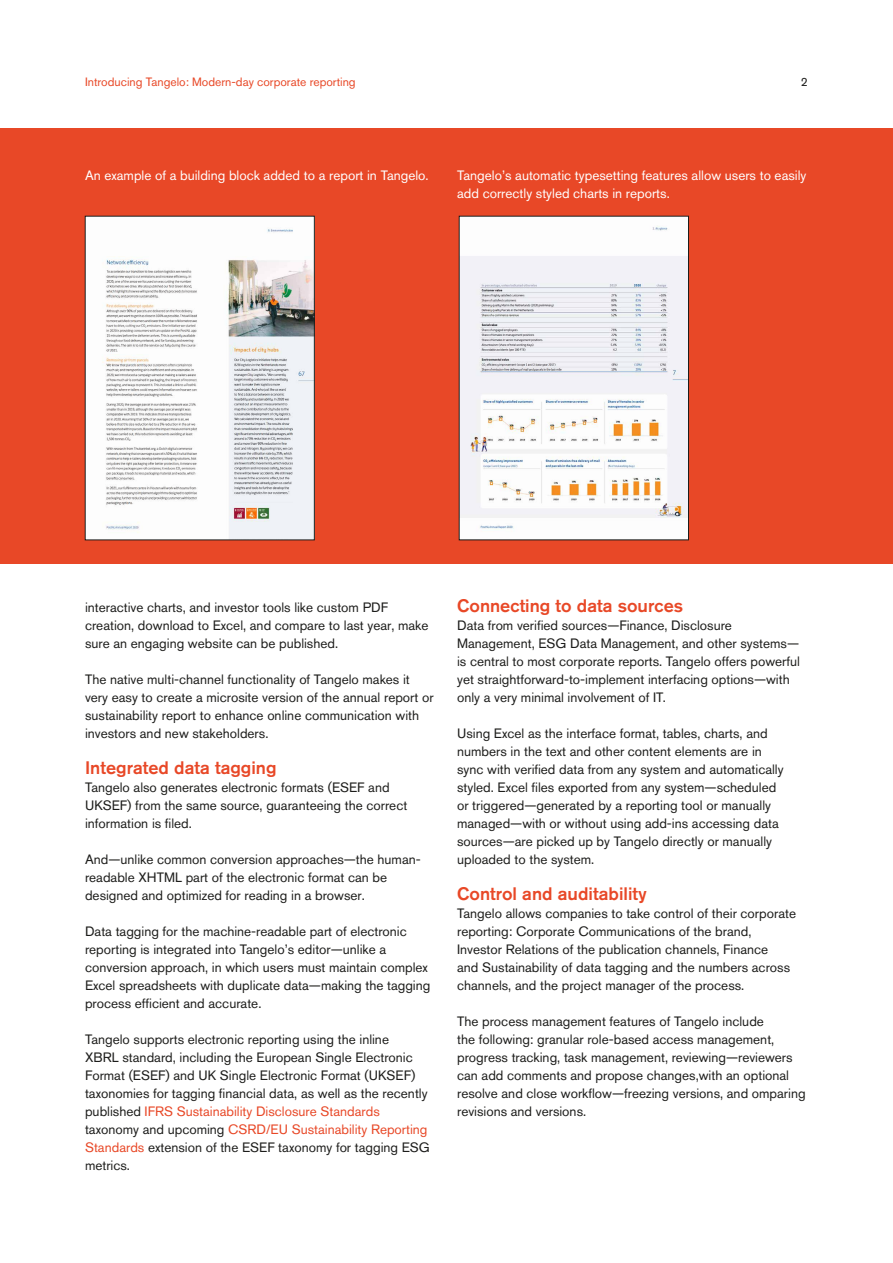
<style>
.page{position:relative;width:893px;height:1263px;background:#fff}
.page>*{position:absolute;margin:0;border:0;box-sizing:border-box;transform-origin:0 0}
.t1{font:500 18px "Akzidenz Grotesk BQ";color:#e84827}
.t2{font:13.5px/18px "Akzidenz Grotesk BQ";color:#1d1d1b}
.t3{font:13.5px/18px "Akzidenz Grotesk BQ";color:#fff}
.t4{font:12px "Akzidenz Grotesk BQ";color:#e84827}
.t5{font:12px "Akzidenz Grotesk BQ";color:#1d1d1b}
.s1{color:#e84827}
</style>
<div class="page">
<div style="left:0;top:128px;width:893px;height:435px;background:#e84827"></div>
<img style="left:87px;top:218px;width:225px;height:320px">
<img style="left:461px;top:218px;width:226px;height:320px">
<p class="t4" style="left:85px;top:75px;width:272px">Introducing Tangelo: Modern-day corporate reporting</p>
<p class="t5" style="left:801px;top:75px;width:8px">2</p>
<p class="t3" style="left:85px;top:166px;width:345px">An example of a building block added to a report in Tangelo.</p>
<p class="t3" style="left:457px;top:166px;width:351px">Tangelo’s automatic typesetting features allow users to easily add correctly styled charts in reports.</p>
<p class="t2" style="left:85px;top:598px;width:345px">interactive charts, and investor tools like custom PDF creation, download to Excel, and compare to last year, make sure an engaging website can be published.</p>
<p class="t2" style="left:85px;top:670px;width:350px">The native multi-channel functionality of Tangelo makes it very easy to create a microsite version of the annual report or sustainability report to enhance online communication with investors and new stakeholders.</p>
<h1 class="t1" style="left:85px;top:757px;width:193px">Integrated data tagging</h1>
<p class="t2" style="left:85px;top:778px;width:324px">Tangelo also generates electronic formats (ESEF and<br>UKSEF) from the same source, guaranteeing the correct information is filed.</p>
<p class="t2" style="left:85px;top:850px;width:337px">And—unlike common conversion approaches—the human&shy;readable XHTML part of the electronic format can be designed and optimized for reading in a browser.</p>
<p class="t2" style="left:85px;top:922px;width:347px">Data tagging for the machine-readable part of electronic reporting is integrated into Tangelo’s editor—unlike a conversion approach, in which users must maintain complex Excel spreadsheets with duplicate data—making the tagging process efficient and accurate.</p>
<p class="t2" style="left:85px;top:1030px;width:346px">Tangelo supports electronic reporting using the inline<br>XBRL standard, including the European Single Electronic Format (ESEF) and UK Single Electronic Format (UKSEF) taxonomies for tagging financial data, as well as the recently published <span class="s1">IFRS Sustainability Disclosure Standards </span>taxonomy and upcoming <span class="s1">CSRD/EU Sustainability Reporting Standards</span> extension of the ESEF taxonomy for tagging ESG metrics.</p>
<h1 class="t1" style="left:457px;top:595px;width:228px">Connecting to data sources</h1>
<p class="t2" style="left:457px;top:616px;width:344px">Data from verified sources—Finance, Disclosure Management, ESG Data Management, and other systems— is central to most corporate reports. Tangelo offers powerful yet straightforward-to-implement interfacing options—with only a very minimal involvement of IT.</p>
<p class="t2" style="left:457px;top:724px;width:328px">Using Excel as the interface format, tables, charts, and numbers in the text and other content elements are in sync with verified data from any system and automatically styled. Excel files exported from any system—scheduled or triggered—generated by a reporting tool or manually managed—with or without using add-ins accessing data sources—are picked up by Tangelo directly or manually uploaded to the system.</p>
<h1 class="t1" style="left:457px;top:883px;width:191px">Control and auditability</h1>
<p class="t2" style="left:457px;top:904px;width:340px">Tangelo allows companies to take control of their corporate reporting: Corporate Communications of the brand, Investor Relations of the publication channels, Finance<br>and Sustainability of data tagging and the numbers across channels, and the project manager of the process.</p>
<p class="t2" style="left:457px;top:1012px;width:350px">The process management features of Tangelo include<br>the following: granular role-based access management, progress tracking, task management, reviewing—reviewers can add comments and propose changes,with an optional resolve and close workflow—freezing versions, and omparing revisions and versions.</p>
</div>
